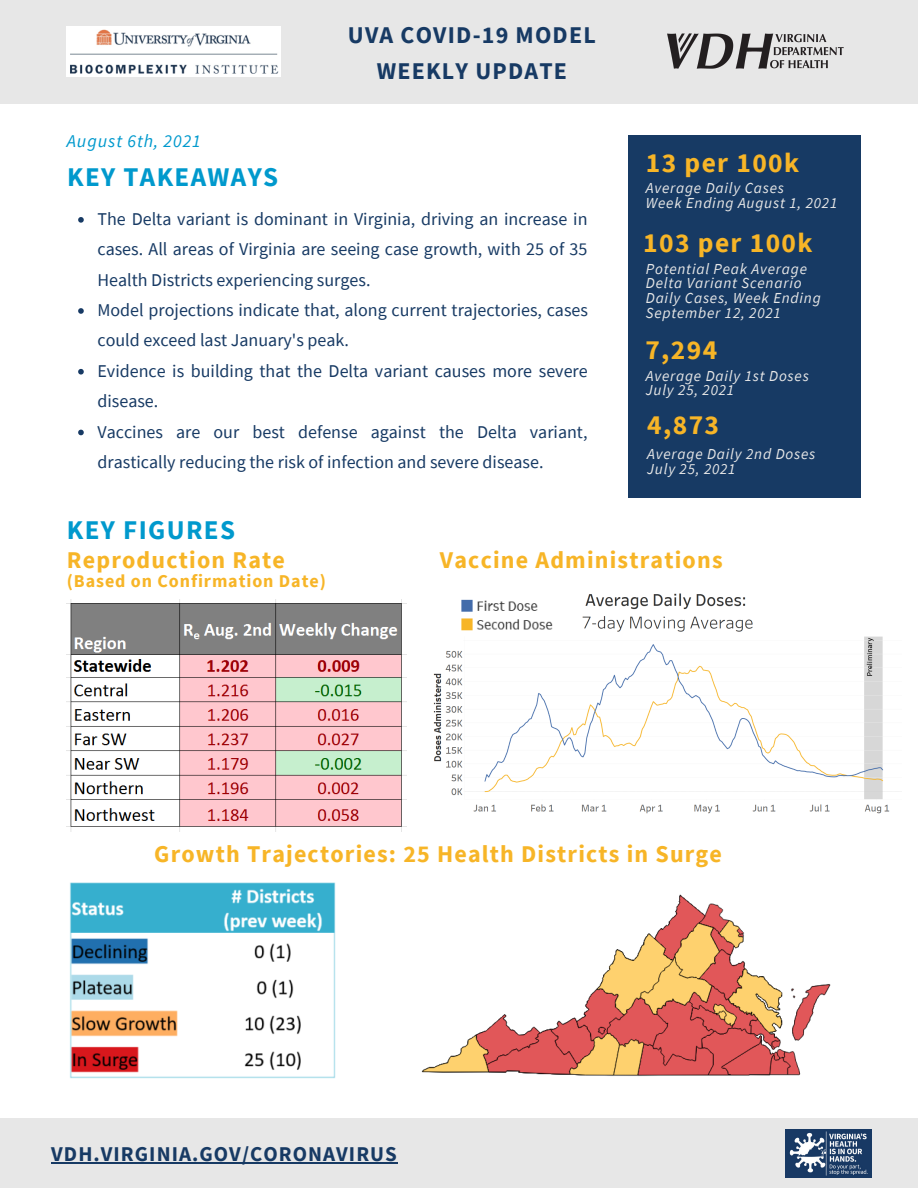
<style>
.page{position:relative;width:918px;height:1188px;background:#fff}
.page>*{position:absolute;margin:0;border:0;box-sizing:border-box;transform-origin:0 0}
.t1{font:700 27.45px "Source Sans Pro";letter-spacing:.05em;color:#f7b527}
.t2{font:700 27px "Source Sans Pro";letter-spacing:.05em;color:#0099cd}
.t3{font:700 24px "Source Sans Pro";letter-spacing:.05em;color:#f7b527}
.t4{font:700 24px "Source Sans Pro";letter-spacing:.05em;color:#173a64}
.t5{font:700 21px "Source Sans Pro";letter-spacing:.05em;color:#173a64}
.t6{font:18px/30.3px "Source Sans Pro";color:#173a64}
.t7{font:700 18px "Source Sans Pro";letter-spacing:.05em;color:#f7b527}
.t8{font:italic 18px "Source Sans Pro";letter-spacing:.05em;color:#0099cd}
.t9{font:italic 15.3px/14.9px "Source Sans Pro";letter-spacing:.05em;color:#e7e7e7}
</style>
<div class="page">
<div style="left:0;top:1118px;width:918px;height:70px;background:#e7e7e7"></div>
<div style="left:0;top:0;width:918px;height:103px;background:#e7e7e7"></div>
<img style="left:667px;top:33px;width:177px;height:36px">
<img style="left:67px;top:26px;width:214px;height:51px">
<img style="left:786px;top:1130px;width:85px;height:48px">
<div style="left:629px;top:136px;width:231px;height:362px;background:#173a64"></div>
<img style="left:433px;top:593px;width:466px;height:221px">
<img style="left:459px;top:600px;width:96px;height:31px">
<img style="left:70px;top:882px;width:266px;height:197px">
<img style="left:67px;top:600px;width:340px;height:231px">
<img style="left:421px;top:894px;width:410px;height:182px">
<svg style="left:78px;top:217px;width:6px;height:6px"></svg>
<svg style="left:78px;top:308px;width:6px;height:6px"></svg>
<svg style="left:78px;top:369px;width:6px;height:6px"></svg>
<svg style="left:78px;top:430px;width:6px;height:5px"></svg>
<hr style="left:51px;top:1162px;width:347px;height:1px;background:#173a64">
<p class="t8" style="left:67px;top:129px;width:135px">August 6th, 2021</p>
<p class="t2" style="left:67px;top:160px;width:213px">KEY TAKEAWAYS</p>
<p class="t4" style="left:348px;top:19px;width:249px">UVA COVID-19 MODEL</p>
<p class="t4" style="left:377px;top:55px;width:192px">WEEKLY UPDATE</p>
<p class="t6" style="left:97px;top:203px;width:492px;text-align:justify">The Delta variant is dominant in Virginia, driving an increase in cases. All areas of Virginia are seeing case growth, with 25 of 35<br>Health Districts experiencing surges.</p>
<p class="t6" style="left:97px;top:294px;width:492px">Model projections indicate that, along current trajectories, cases could exceed last January's peak.</p>
<p class="t6" style="left:97px;top:355px;width:492px">Evidence is building that the Delta variant causes more severe disease.</p>
<p class="t6" style="left:97px;top:416px;width:492px">Vaccines are our best defense against the Delta variant, drastically reducing the risk of infection and severe disease.</p>
<p class="t2" style="left:67px;top:513px;width:170px">KEY FIGURES</p>
<p class="t1" style="left:646px;top:145px;width:155px">13 per 100k</p>
<p class="t9" style="left:646px;top:181px;width:140px">Average Daily Cases</p>
<p class="t9" style="left:646px;top:195px;width:193px">Week Ending August 1, 2021</p>
<p class="t1" style="left:643px;top:225px;width:171px">103 per 100k</p>
<p class="t9" style="left:646px;top:261px;width:163px">Potential Peak Average</p>
<p class="t9" style="left:646px;top:276px;width:176px">Delta Variant Scenario<br>Daily Cases, Week Ending<br>September 12, 2021</p>
<p class="t1" style="left:645px;top:332px;width:73px">7,294</p>
<p class="t9" style="left:646px;top:368px;width:164px">Average Daily 1st Doses</p>
<p class="t9" style="left:646px;top:383px;width:90px">July 25, 2021</p>
<p class="t1" style="left:647px;top:407px;width:73px">4,873</p>
<p class="t9" style="left:647px;top:447px;width:170px">Average Daily 2nd Doses</p>
<p class="t9" style="left:647px;top:461px;width:90px">July 25, 2021</p>
<p class="t3" style="left:67px;top:545px;width:220px">Reproduction Rate</p>
<p class="t7" style="left:67px;top:570px;width:260px">(Based on Confirmation Date)</p>
<p class="t3" style="left:440px;top:545px;width:284px">Vaccine Administrations</p>
<p class="t3" style="left:154px;top:838px;width:569px">Growth Trajectories: 25 Health Districts in Surge</p>
<p class="t5" style="left:51px;top:1140px;width:347px">VDH.VIRGINIA.GOV/CORONAVIRUS</p>
</div>
